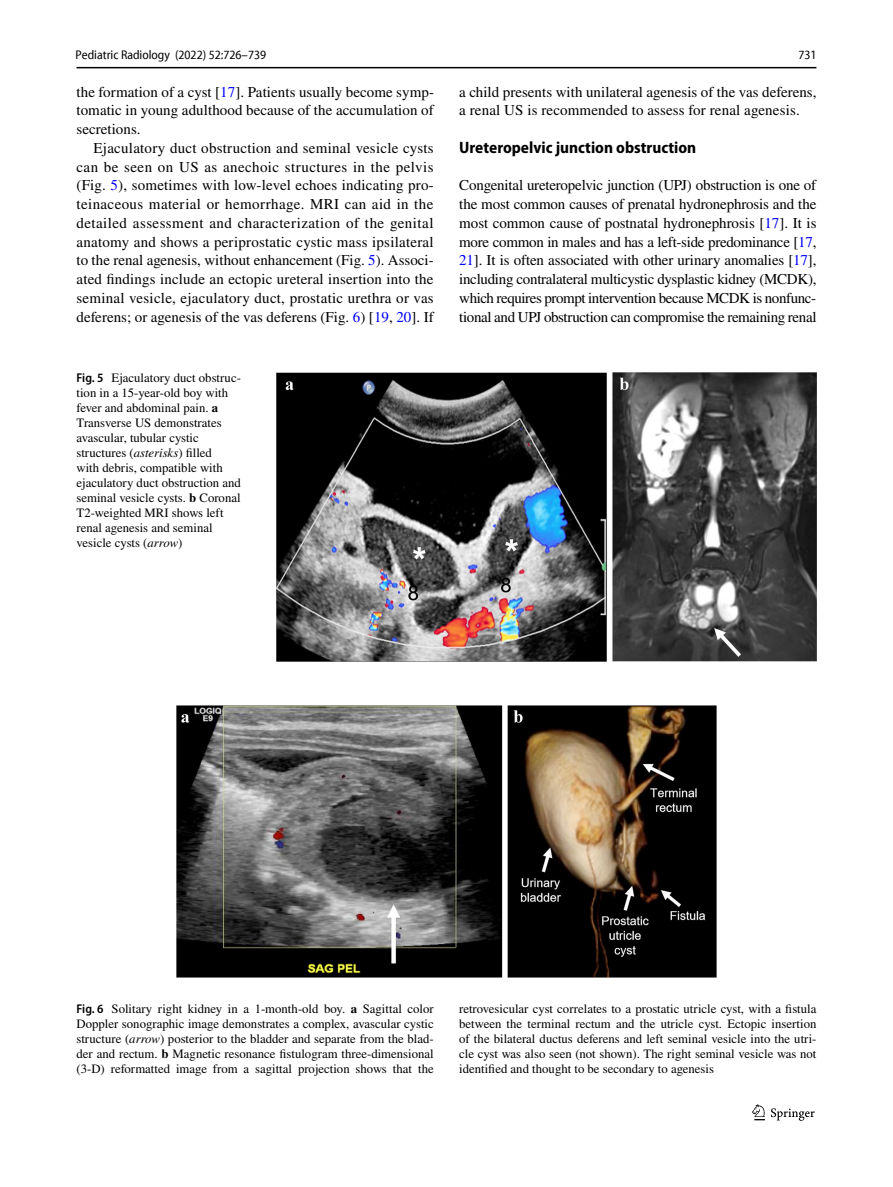
<style>
.page{position:relative;width:893px;height:1187px;background:#fff}
.page>*{position:absolute;margin:0;border:0;box-sizing:border-box;transform-origin:0 0}
.t1{font:700 semi-condensed 16.5px "Myriad Pro";color:#000}
.t2{font:15px/18.8px "STIX";letter-spacing:.005em;color:#000;text-align:justify}
.t3{font:12.75px/15px "STIX";color:#000;text-align:justify}
.t4{font:semi-condensed 12.75px "Myriad Pro Unic";color:#000}
.s1{color:#00f}
.s2{font-family:"Myriad Pro";font-weight:600;font-stretch:semi-condensed}
.s3{font-weight:700}
.s4{font-style:italic}
</style>
<div class="page">
<hr style="left:77px;top:67px;width:739px;height:1px;background:#000">
<img style="left:276px;top:373px;width:540px;height:288px">
<img style="left:176px;top:705px;width:540px;height:272px">
<svg style="left:752px;top:1104px;width:13px;height:16px"></svg>
<svg style="left:771px;top:1108px;width:44px;height:12px"></svg>
<p class="t4" style="left:76px;top:50px;width:192px">Pediatric Radiology (2022) 52:726–739</p>
<p class="t4" style="left:798px;top:50px;width:20px">731</p>
<p class="t2" style="left:77px;top:83px;width:359px">the formation of a cyst [<span class="s1">17</span>]. Patients usually become symp&shy;tomatic in young adulthood because of the accumulation of secretions.</p>
<p class="t2" style="left:77px;top:139px;width:359px;text-indent:17px">Ejaculatory duct obstruction and seminal vesicle cysts can be seen on US as anechoic structures in the pelvis (Fig. <span class="s1">5</span>), sometimes with low-level echoes indicating pro&shy;teinaceous material or hemorrhage. MRI can aid in the detailed assessment and characterization of the genital anatomy and shows a periprostatic cystic mass ipsilateral to the renal agenesis, without enhancement (Fig. <span class="s1">5</span>). Associ&shy;ated findings include an ectopic ureteral insertion into the seminal vesicle, ejaculatory duct, prostatic urethra or vas deferens; or agenesis of the vas deferens (Fig. <span class="s1">6</span>) [<span class="s1">19</span>, <span class="s1">20</span>]. If</p>
<p class="t3" style="left:77px;top:371px;width:166px;text-align:left"><span class="s2">Fig. 5</span> Ejaculatory duct obstruc&shy;tion in a 15-year-old boy with fever and abdominal pain. <span class="s3">a<br></span>Transverse US demonstrates avascular, tubular cystic structures (<span class="s4">asterisks</span>) filled<br>with debris, compatible with ejaculatory duct obstruction and seminal vesicle cysts. <span class="s3">b</span> Coronal<br>T2-weighted MRI shows left renal agenesis and seminal vesicle cysts (<span class="s4">arrow</span>)</p>
<p class="t2" style="left:459px;top:83px;width:359px">a child presents with unilateral agenesis of the vas deferens, a renal US is recommended to assess for renal agenesis.</p>
<p class="t1" style="left:459px;top:138px;width:239px">Ureteropelvic junction obstruction</p>
<p class="t2" style="left:459px;top:177px;width:359px">Congenital ureteropelvic junction (UPJ) obstruction is one of the most common causes of prenatal hydronephrosis and the most common cause of postnatal hydronephrosis [<span class="s1">17</span>]. It is more common in males and has a left-side predominance [<span class="s1">17</span>, <span class="s1">21</span>]. It is often associated with other urinary anomalies [<span class="s1">17</span>], including contralateral multicystic dysplastic kidney (MCDK), which requires prompt intervention because MCDK is nonfunc&shy;tional and UPJ obstruction can compromise the remaining renal</p>
<p class="t3" style="left:77px;top:1001px;width:359px"><span class="s2">Fig. 6</span> Solitary right kidney in a 1-month-old boy. <span class="s3">a</span> Sagittal color Doppler sonographic image demonstrates a complex, avascular cystic structure (<span class="s4">arrow</span>) posterior to the bladder and separate from the blad&shy;der and rectum. <span class="s3">b</span> Magnetic resonance fistulogram three-dimensional (3-D) reformatted image from a sagittal projection shows that the</p>
<p class="t3" style="left:459px;top:1001px;width:359px">retrovesicular cyst correlates to a prostatic utricle cyst, with a fistula between the terminal rectum and the utricle cyst. Ectopic insertion of the bilateral ductus deferens and left seminal vesicle into the utri&shy;cle cyst was also seen (not shown). The right seminal vesicle was not identified and thought to be secondary to agenesis</p>
</div>
